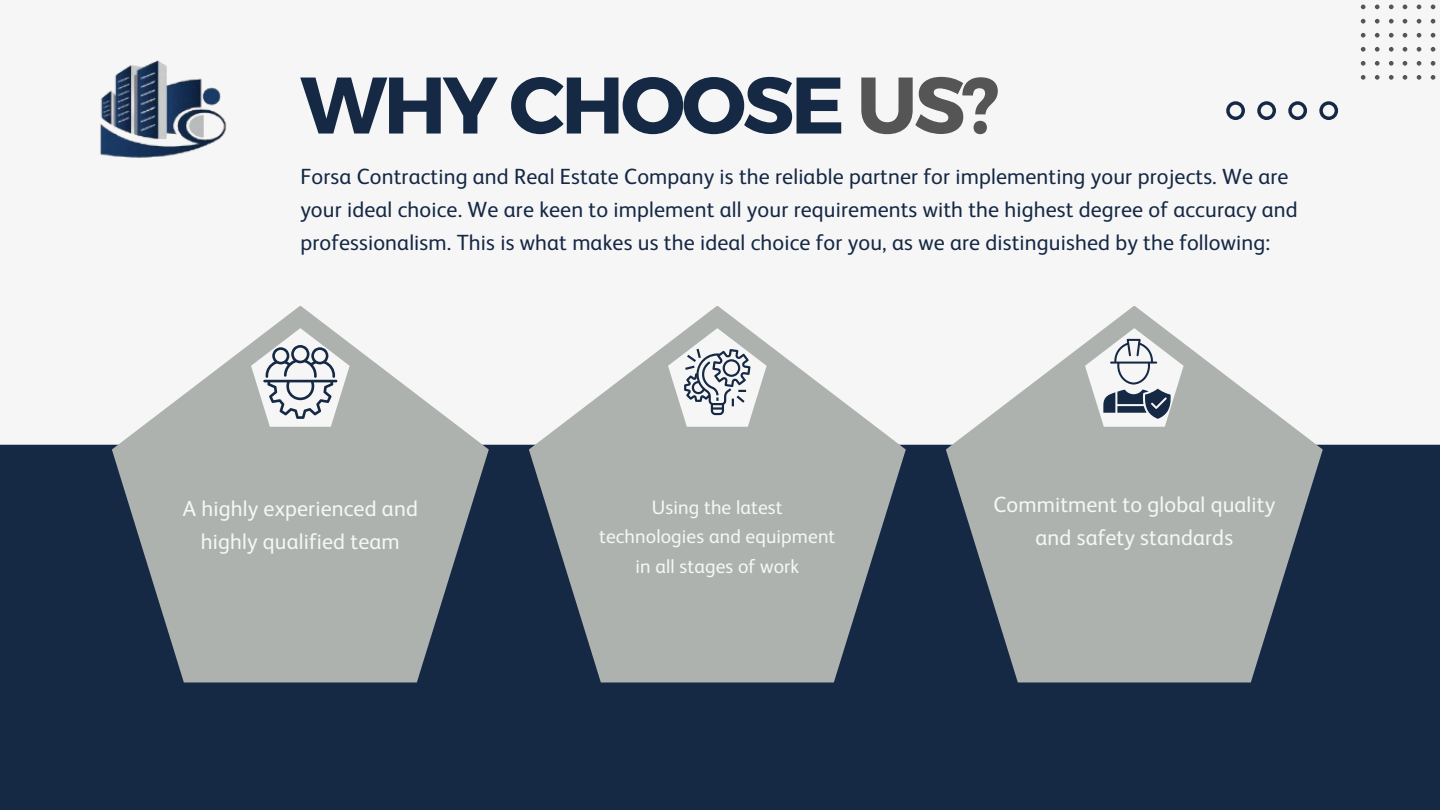
<style>
.page{position:relative;width:1440px;height:810px;background:#f6f6f7}
.page>*{position:absolute;margin:0;border:0;box-sizing:border-box;transform-origin:0 0}
.t1{font:700 80px "Montserrat";letter-spacing:-.04em;color:#152844}
.t2{font:22px/33px "FS Albert Arabic";letter-spacing:.005em;color:#152844}
.t3{font:22px/33px "FS Albert Arabic";letter-spacing:.005em;color:#f6f6f7;text-align:center}
.t4{font:19.5px/29.2px "FS Albert Arabic";letter-spacing:.005em;color:#f6f6f7;text-align:center}
.s1{color:#555}
</style>
<div class="page">
<svg style="left:1361px;top:4px;width:75px;height:76px"></svg>
<svg style="left:1226px;top:101px;width:112px;height:19px"></svg>
<div style="left:0;top:445px;width:1440px;height:365px;background:#152844"></div>
<svg style="left:112px;top:306px;width:377px;height:376px;fill:#aeb2af"></svg>
<svg style="left:529px;top:306px;width:377px;height:376px;fill:#aeb2af"></svg>
<svg style="left:946px;top:306px;width:377px;height:376px;fill:#aeb2af"></svg>
<img style="left:100px;top:60px;width:127px;height:98px">
<svg style="left:251px;top:328px;width:99px;height:99px"></svg>
<svg style="left:668px;top:328px;width:99px;height:99px"></svg>
<svg style="left:1085px;top:328px;width:99px;height:99px"></svg>
<p class="t1" style="left:300px;top:53px;width:701px">WHY CHOOSE <span class="s1">US?</span></p>
<p class="t2" style="left:300px;top:160px;width:999px">Forsa Contracting and Real Estate Company is the reliable partner for implementing your projects. We are your ideal choice. We are keen to implement all your requirements with the highest degree of accuracy and professionalism. This is what makes us the ideal choice for you, as we are distinguished by the following:</p>
<p class="t3" style="left:183px;top:492px;width:237px">A highly experienced and highly qualified team</p>
<h1 class="t4" style="left:599px;top:493px;width:238px">Using the latest technologies and equipment in all stages of work</h1>
<p class="t3" style="left:993px;top:488px;width:283px">Commitment to global quality and safety standards</p>
</div>
